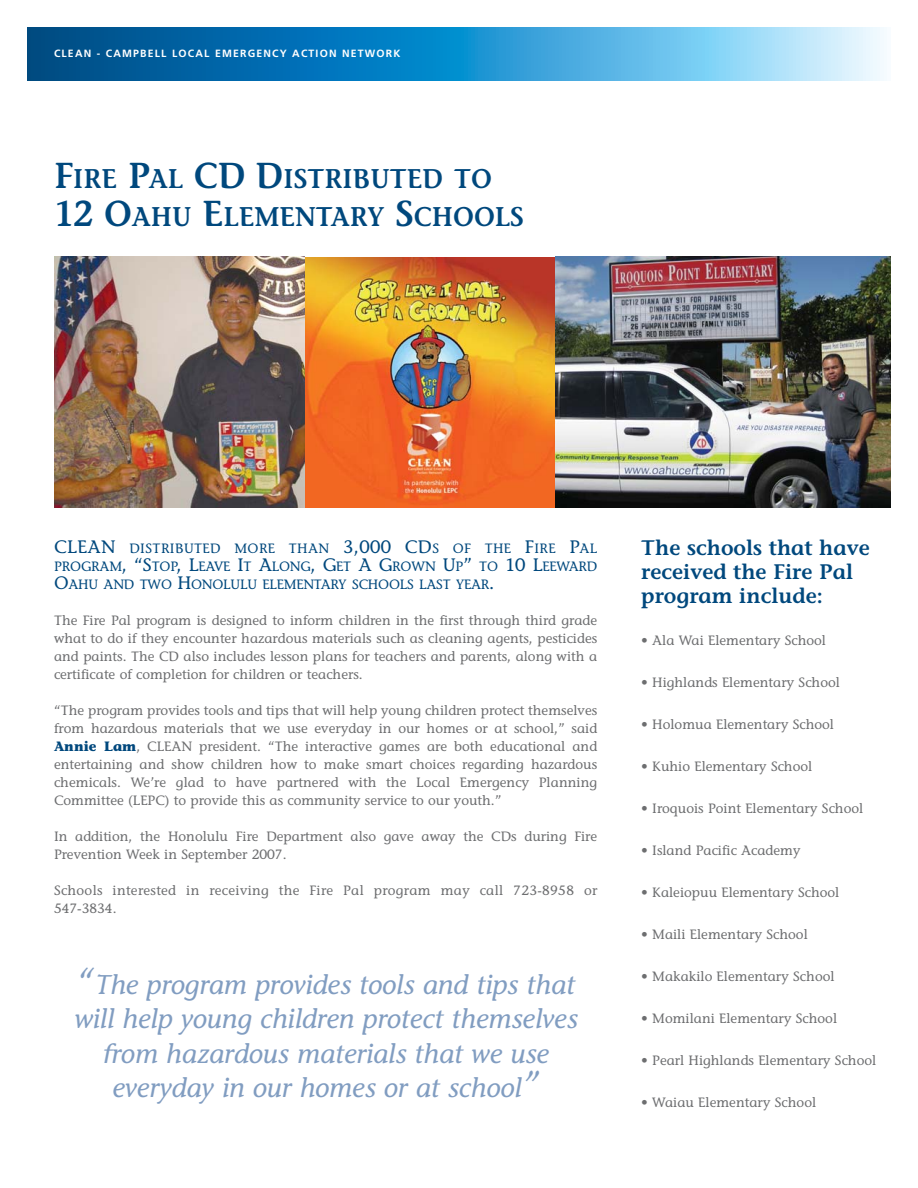
<style>
.page{position:relative;width:918px;height:1188px;background:#fff}
.page>*{position:absolute;margin:0;border:0;box-sizing:border-box;transform-origin:0 0}
.t1{font:italic 27px/34.5px "Stone Informal";color:#819dc1;text-align:center}
.t2{font:600 27px/37.5px "Stone Informal";color:#00487d;scale:.95 1}
.t3{font:600 21px/24px "Stone Informal";color:#00487d}
.t4{font:13.5px/18px "Stone Informal";color:#6d6e70;text-align:justify}
.t5{font:13.5px/18px "Stone Informal";letter-spacing:-.015em;color:#00487d;text-align:justify}
.t6{font:13.5px/18px "Stone Informal";letter-spacing:.02em;color:#6d6e70}
.t7{font:700 10.5px "Frutiger";letter-spacing:.11em;color:#fff}
.s1{font-size:36px}
.s2{font-size:18px}
.s3{font-weight:700;color:#00487d}
</style>
<div class="page">
<svg style="left:27px;top:27px;width:857px;height:54px;background:#3c97cb"></svg>
<img style="left:305px;top:256px;width:251px;height:251px">
<img style="left:54px;top:256px;width:251px;height:251px">
<img style="left:556px;top:256px;width:335px;height:251px">
<p class="t7" style="left:54px;top:49px;width:348px">CLEAN - CAMPBELL LOCAL EMERGENCY ACTION NETWORK</p>
<h1 class="t2" style="left:54px;top:163px;width:496px"><span class="s1">F</span>IRE <span class="s1">P</span>AL <span class="s1">CD D</span>ISTRIBUTED TO<br><span class="s1">12 O</span>AHU <span class="s1">E</span>LEMENTARY <span class="s1">S</span>CHOOLS</h1>
<p class="t5" style="left:54px;top:541px;width:545px"><span class="s2">CLEAN</span> DISTRIBUTED MORE THAN <span class="s2">3,000 CD</span>S OF THE <span class="s2">F</span>IRE <span class="s2">P</span>AL PROGRAM<span class="s2">, “S</span>TOP<span class="s2">, L</span>EAVE <span class="s2">I</span>T <span class="s2">A</span>LONG<span class="s2">, G</span>ET <span class="s2">A G</span>ROWN <span class="s2">U</span>P<span class="s2">”</span> TO <span class="s2">10 L</span>EEWARD <span class="s2">O</span>AHU AND TWO <span class="s2">H</span>ONOLULU ELEMENTARY SCHOOLS LAST YEAR<span class="s2">.</span></p>
<p class="t4" style="left:54px;top:613px;width:545px">The Fire Pal program is designed to inform children in the first through third grade what to do if they encounter hazardous materials such as cleaning agents, pesticides and paints. The CD also includes lesson plans for teachers and parents, along with a certificate of completion for children or teachers.</p>
<p class="t4" style="left:54px;top:703px;width:545px">“The program provides tools and tips that will help young children protect themselves from hazardous materials that we use everyday in our homes or at school,” said <span class="s3">Annie Lam</span>, CLEAN president. “The interactive games are both educational and entertaining and show children how to make smart choices regarding hazardous chemicals. We’re glad to have partnered with the Local Emergency Planning Committee (LEPC) to provide this as community service to our youth.”</p>
<p class="t4" style="left:54px;top:829px;width:545px">In addition, the Honolulu Fire Department also gave away the CDs during Fire<br>Prevention Week in September 2007.</p>
<p class="t6" style="left:54px;top:883px;width:545px">Schools interested in receiving the Fire Pal program may call 723-8958 or<br>547-3834.</p>
<h1 class="t1" style="left:74px;top:970px;width:505px"><span class="s1">“</span>The program provides tools and tips that will help young children protect themselves from hazardous materials that we use everyday in our homes or at school<span class="s1">”</span></h1>
<h2 class="t3" style="left:641px;top:538px;width:230px">The schools that have received the Fire Pal program include:</h2>
<p class="t4" style="left:641px;top:633px;width:186px">• Ala Wai Elementary School</p>
<p class="t4" style="left:641px;top:675px;width:200px">• Highlands Elementary School</p>
<p class="t4" style="left:641px;top:717px;width:194px">• Holomua Elementary School</p>
<p class="t4" style="left:641px;top:759px;width:173px">• Kuhio Elementary School</p>
<p class="t4" style="left:641px;top:801px;width:224px">• Iroquois Point Elementary School</p>
<p class="t4" style="left:641px;top:843px;width:161px">• Island Pacific Academy</p>
<p class="t4" style="left:641px;top:885px;width:200px">• Kaleiopuu Elementary School</p>
<p class="t4" style="left:641px;top:927px;width:168px">• Maili Elementary School</p>
<p class="t4" style="left:641px;top:969px;width:195px">• Makakilo Elementary School</p>
<p class="t4" style="left:641px;top:1011px;width:197px">• Momilani Elementary School</p>
<p class="t4" style="left:641px;top:1053px;width:237px">• Pearl Highlands Elementary School</p>
<p class="t4" style="left:641px;top:1095px;width:176px">• Waiau Elementary School</p>
</div>
